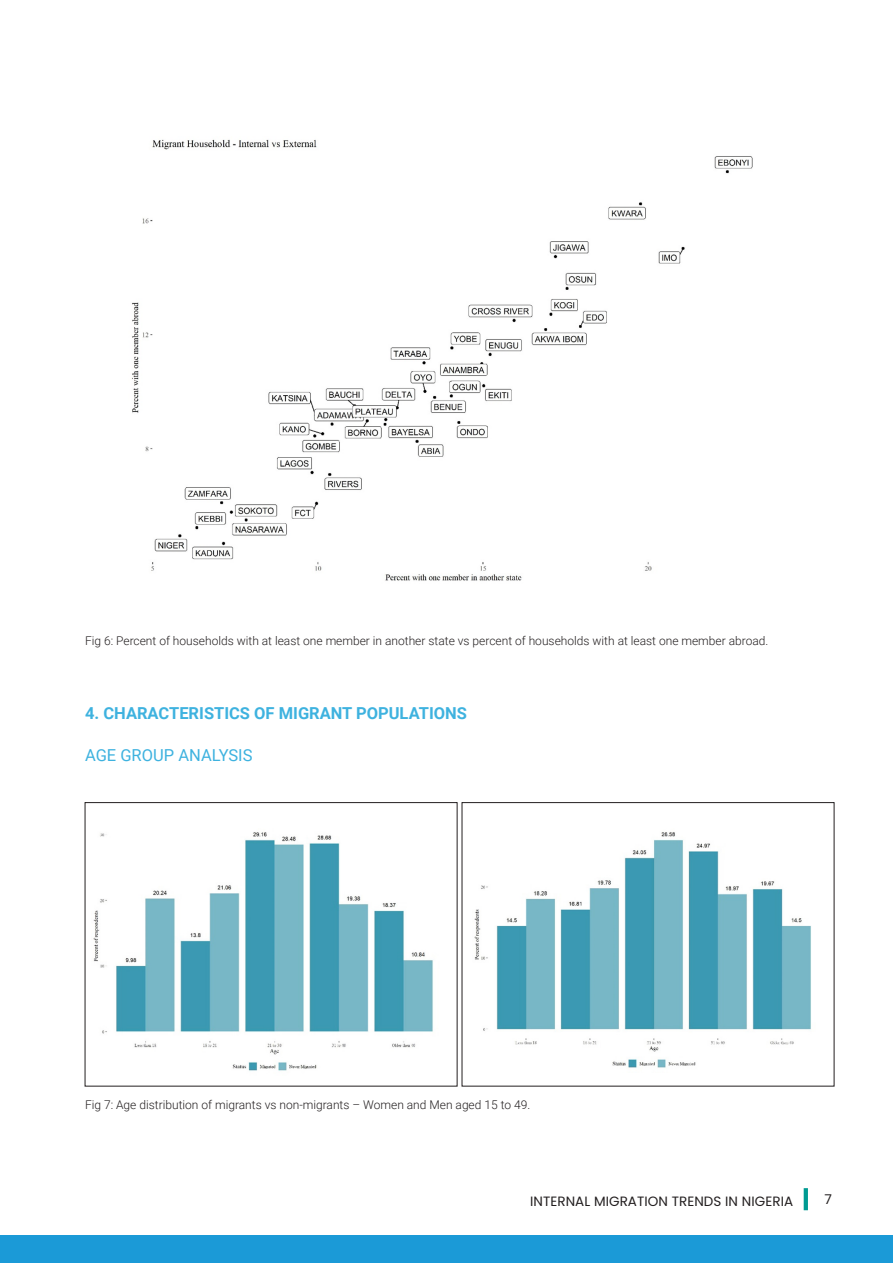
<style>
.page{position:relative;width:893px;height:1263px;background:#fff}
.page>*{position:absolute;margin:0;border:0;box-sizing:border-box;transform-origin:0 0}
.contact{font:700 16.5px "Roboto";color:#3eb2df}
.contact-2{font:16.5px "Roboto";color:#3eb2df}
.t1{font:13.5px "Poppins";letter-spacing:.005em;color:#231f20}
.t2{font:13.5px "Roboto";color:#231f20}
.contact-3{font:300 12px "Roboto";color:#231f20}
</style>
<div class="page">
<hr style="left:804px;top:1188px;width:4px;height:22px;background:#009b92">
<div style="left:0;top:1235px;width:893px;height:28px;background:#1b9ad7"></div>
<img style="left:132px;top:139px;width:621px;height:442px">
<img style="left:93px;top:832px;width:340px;height:239px">
<img style="left:474px;top:832px;width:337px;height:236px">
<p class="contact-3" style="left:85px;top:632px;width:685px">Fig 6: Percent of households with at least one member in another state vs percent of households with at least one member abroad.</p>
<p class="contact" style="left:85px;top:701px;width:384px">4. CHARACTERISTICS OF MIGRANT POPULATIONS</p>
<p class="contact-2" style="left:85px;top:743px;width:169px">AGE GROUP ANALYSIS</p>
<p class="contact-3" style="left:85px;top:1097px;width:447px">Fig 7: Age distribution of migrants vs non-migrants – Women and Men aged 15 to 49.</p>
<p class="t1" style="left:530px;top:1194px;width:265px">INTERNAL MIGRATION TRENDS IN NIGERIA</p>
<p class="t2" style="left:824px;top:1189px;width:9px">7</p>
</div>
